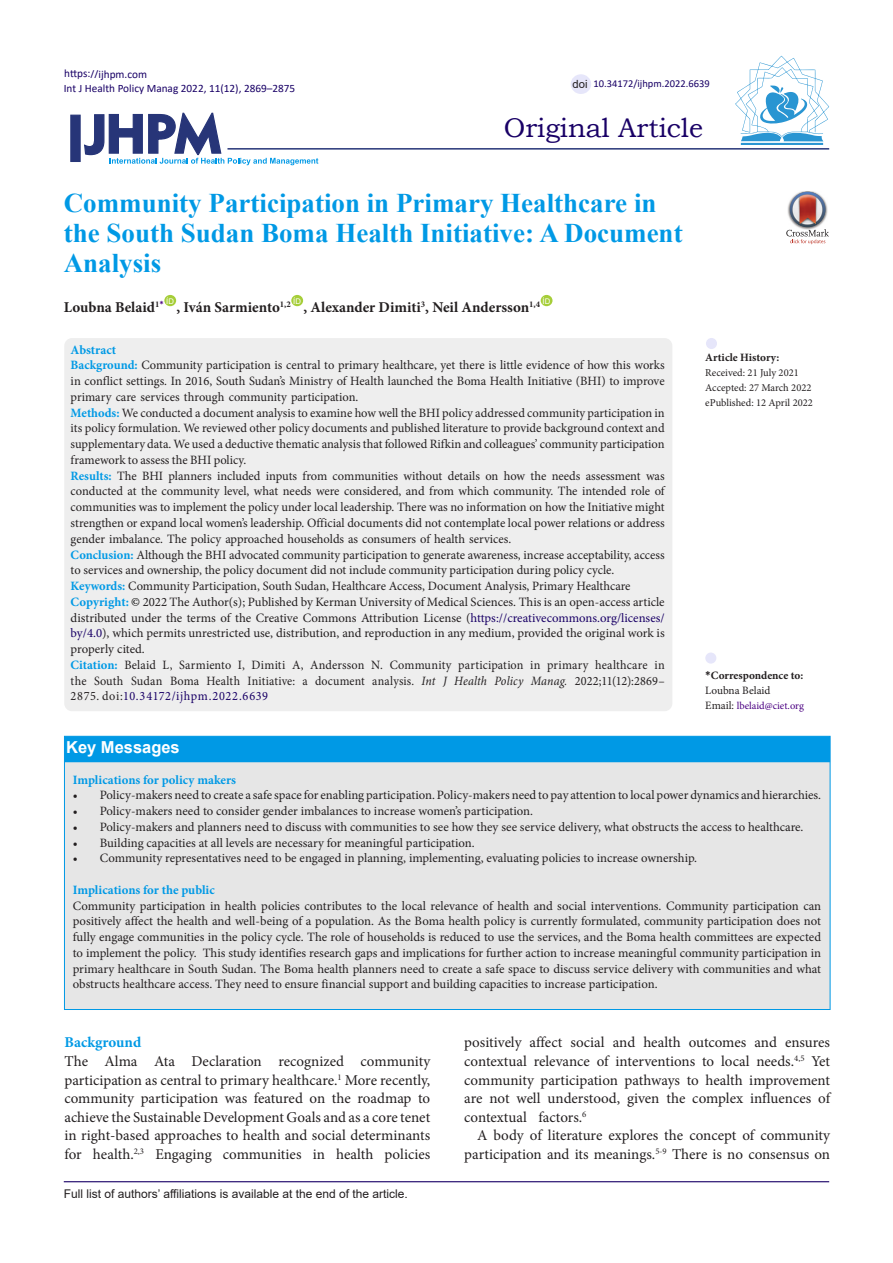
<style>
.page{position:relative;width:893px;height:1263px;background:#fff}
.page>*{position:absolute;margin:0;border:0;box-sizing:border-box;transform-origin:0 0}
.Default{font:700 27px/30px "Times New Roman";color:#0099e5}
.t1{font:27px "Bookman Old Style";color:#190066}
.t2{font:700 16.5px "Arial";color:#fff}
.t3{font:15px/18.6px "Minion Pro";color:#231f20;text-align:justify}
.Default-2{font:700 15px "Minion Pro";color:#231f20}
.t4{font:700 15px "Minion Pro";color:#0099e5}
.Default-3{font:12.75px/15.8px "Minion Pro";color:#231f20;text-align:justify}
.Default-4{font:12.75px/15.8px "Minion Pro";color:#231f20;text-align:justify;scale:.96 1}
.Default-5{font:700 12.75px "Minion Pro";color:#0099e5}
.t5{font:12px "Arial";color:#231f20}
.t6{font:11.25px "Calibri";color:#190066}
.t7{font:700 11.25px "Minion Pro";color:#231f20}
.t8{font:11.25px "Minion Pro";letter-spacing:-.005em;color:#231f20}
.t9{font:11.25px "Arial";color:#231f20}
.t10{font:10.5px "Minion Pro";color:#231f20}
.t11{font:10.5px "Calibri";color:#190066}
.t12{font:10.5px "Minion Pro";color:#4b0082}
.t13{font:7.8px "Arial";color:#fff}
.s1{font-weight:700;color:#0099e5}
.s2{color:#000}
.s3{color:#190066}
.s4{font-style:italic}
.s5{font-family:"Calibri"}
.s6{font-size:11.25px;color:#231f20}
</style>
<div class="page">
<svg style="left:84px;top:112px;width:234px;height:53px"></svg>
<div style="left:70px;top:115px;width:11px;height:47px;background:#273578;border:1px solid #273578"></div>
<div style="left:164px;top:295px;width:12px;height:11px;background:#a6ce39;border-radius:50%"></div>
<div style="left:291px;top:295px;width:12px;height:11px;background:#a6ce39;border-radius:50%"></div>
<div style="left:541px;top:295px;width:11px;height:11px;background:#a6ce39;border-radius:50%"></div>
<hr style="left:227px;top:148px;width:602px;height:2px;background:#273578">
<div style="left:64px;top:338px;width:608px;height:373px;background:#eee;border-radius:8px"></div>
<div style="left:705px;top:652px;width:11px;height:12px;background:#e6e6fa;border-radius:50%"></div>
<div style="left:706px;top:338px;width:11px;height:11px;background:#e6e6fa;border-radius:50%"></div>
<hr style="left:64px;top:1181px;width:765px;height:1px;background:#190066">
<hr style="left:741px;top:143px;width:82px;height:2px;background:#2995d2">
<svg style="left:735px;top:56px;width:94px;height:85px"></svg>
<div style="left:571px;top:74px;width:20px;height:20px;background:#e6e6fa;border-radius:50%"></div>
<img style="left:801px;top:191px;width:13px;height:1px">
<svg style="left:786px;top:192px;width:43px;height:52px"></svg>
<div style="left:64px;top:736px;width:766px;height:274px;background:#e6e6e6;border:1px solid #0099e5"></div>
<div style="left:64px;top:736px;width:766px;height:26px;background:#0099e5;border:2px solid #0099e5"></div>
<p class="t6" style="left:64px;top:66px;width:84px">https://ijhpm.com</p>
<p class="t6" style="left:64px;top:81px;width:233px">Int J Health Policy Manag 2022, 11(12), 2869–2875</p>
<p class="t9" style="left:573px;top:76px;width:17px">doi</p>
<p class="t11" style="left:593px;top:76px;width:118px">10.34172/ijhpm.2022.6639</p>
<p class="t1" style="left:504px;top:110px;width:201px">Original Article</p>
<p class="Default" style="left:64px;top:188px;width:620px">Community Participation in Primary Healthcare in the South Sudan Boma Health Initiative: A Document<br>Analysis</p>
<p class="Default-2" style="left:64px;top:296px;width:102px">Loubna Belaid<sup>1</sup><sup>*</sup></p>
<p class="t13" style="left:166px;top:296px;width:9px">ID</p>
<p class="t13" style="left:293px;top:296px;width:9px">ID</p>
<p class="t13" style="left:543px;top:296px;width:9px">ID</p>
<p class="Default-2" style="left:176px;top:296px;width:116px">, Iván Sarmiento<sup>1,2</sup></p>
<p class="Default-2" style="left:303px;top:296px;width:238px">, Alexander Dimiti<sup>3</sup>, Neil Andersson<sup>1,4</sup></p>
<p class="Default-5" style="left:71px;top:341px;width:47px">Abstract</p>
<p class="Default-3" style="left:71px;top:358px;width:595px"><span class="s1">Background:</span> Community participation is central to primary healthcare, yet there is little evidence of how this works in conflict settings. In 2016, South Sudan’s Ministry of Health launched the Boma Health Initiative (BHI) to improve primary care services through community participation.</p>
<p class="Default-3" style="left:71px;top:405px;width:595px"><span class="s1">Methods:</span> We conducted a document analysis to examine how well the BHI policy addressed community participation in its policy formulation. We reviewed other policy documents and published literature to provide background context and supplementary data. We used a deductive thematic analysis that followed Rifkin and colleagues’ community participation framework to assess the BHI policy.</p>
<p class="Default-3" style="left:71px;top:468px;width:596px"><span class="s1">Results:</span> The BHI planners included inputs from communities without details on how the needs assessment was conducted at the community level, what needs were considered, and from which community. The intended role of communities was to implement the policy under local leadership. There was no information on how the Initiative might strengthen or expand local women’s leadership. Official documents did not contemplate local power relations or address gender imbalance. The policy approached households as consumers of health services.</p>
<p class="Default-3" style="left:71px;top:547px;width:595px"><span class="s1">Conclusion:</span> Although the BHI advocated community participation to generate awareness, increase acceptability, access to services and ownership, the policy document did not include community participation during policy cycle.</p>
<p class="Default-3" style="left:71px;top:578px;width:561px"><span class="s1">Keywords:</span> Community Participation, South Sudan, Healthcare Access, Document Analysis, Primary Healthcare</p>
<p class="Default-3" style="left:71px;top:594px;width:596px"><span class="s1">Copyright:</span> <span class="s2">©</span> 2022 The Author(s); Published by Kerman University of Medical Sciences. This is an open-access article distributed under the terms of the Creative Commons Attribution License (<span class="s3">https://creativecommons.org/licenses/ by/4.0</span>), which permits unrestricted use, distribution, and reproduction in any medium, provided the original work is properly cited.</p>
<p class="Default-4" style="left:71px;top:657px;width:620px"><span class="s1">Citation:</span> Belaid L, Sarmiento I, Dimiti A, Andersson N. Community participation in primary healthcare in the South Sudan Boma Health Initiative: a document analysis. <span class="s4">Int J Health Policy Manag.</span> 2022;11(12):2869– 2875. doi:<span class="s3">10.34172/ijhpm.2022.6639</span></p>
<p class="t7" style="left:705px;top:667px;width:99px"><span class="s5">*</span>Correspondence to:</p>
<p class="t7" style="left:705px;top:349px;width:76px">Article History:</p>
<p class="t10" style="left:705px;top:365px;width:95px">Received: 21 July 2021</p>
<p class="t10" style="left:705px;top:380px;width:108px">Accepted: 27 March 2022</p>
<p class="t10" style="left:705px;top:395px;width:109px">ePublished: 12 April 2022</p>
<p class="t8" style="left:705px;top:682px;width:67px">Loubna Belaid</p>
<p class="t12" style="left:705px;top:698px;width:100px"><span class="s6">Email:</span> lbelaid@ciet.org</p>
<p class="t2" style="left:66px;top:735px;width:115px">Key Messages</p>
<p class="Default-5" style="left:73px;top:771px;width:165px">Implications for policy makers</p>
<p class="Default-3" style="left:73px;top:787px;width:750px">• Policy-makers need to create a safe space for enabling participation. Policy-makers need to pay attention to local power dynamics and hierarchies.</p>
<p class="Default-3" style="left:73px;top:803px;width:462px">• Policy-makers need to consider gender imbalances to increase women’s participation.</p>
<p class="Default-3" style="left:73px;top:819px;width:732px">• Policy-makers and planners need to discuss with communities to see how they see service delivery, what obstructs the access to healthcare.</p>
<p class="Default-3" style="left:73px;top:835px;width:403px">• Building capacities at all levels are necessary for meaningful participation.</p>
<p class="Default-3" style="left:73px;top:850px;width:626px">• Community representatives need to be engaged in planning, implementing, evaluating policies to increase ownership.</p>
<p class="Default-5" style="left:73px;top:881px;width:144px">Implications for the public</p>
<p class="Default-3" style="left:73px;top:898px;width:750px">Community participation in health policies contributes to the local relevance of health and social interventions. Community participation can positively affect the health and well-being of a population. As the Boma health policy is currently formulated, community participation does not fully engage communities in the policy cycle. The role of households is reduced to use the services, and the Boma health committees are expected to implement the policy. This study identifies research gaps and implications for further action to increase meaningful community participation in primary healthcare in South Sudan. The Boma health planners need to create a safe space to discuss service delivery with communities and what obstructs healthcare access. They need to ensure financial support and building capacities to increase participation.</p>
<p class="t4" style="left:64px;top:1032px;width:78px">Background</p>
<p class="t3" style="left:64px;top:1052px;width:367px">The Alma Ata Declaration recognized community participation as central to primary healthcare.<sup>1</sup> More recently, community participation was featured on the roadmap to achieve the Sustainable Development Goals and as a core tenet in right-based approaches to health and social determinants for health.<sup>2,3</sup> Engaging communities in health policies</p>
<p class="t5" style="left:64px;top:1185px;width:346px">Full list of authors’ affiliations is available at the end of the article.</p>
<p class="t3" style="left:464px;top:1033px;width:367px">positively affect social and health outcomes and ensures contextual relevance of interventions to local needs.<sup>4,5</sup> Yet community participation pathways to health improvement are not well understood, given the complex influences of contextual factors.<sup>6</sup></p>
<p class="t3" style="left:464px;top:1126px;width:367px;text-align:right">A body of literature explores the concept of community participation and its meanings.<sup>5-9</sup> There is no consensus on</p>
</div>
